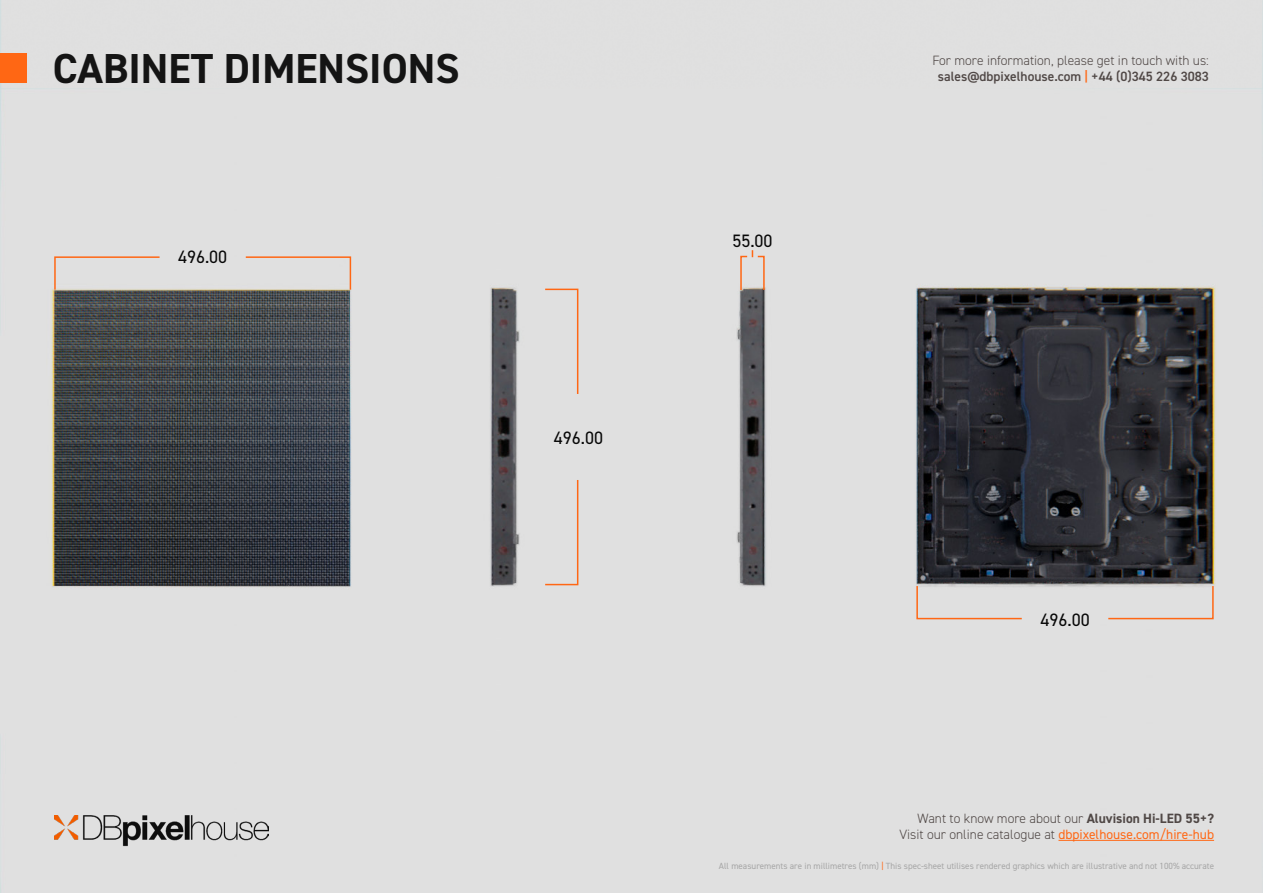
<style>
.page{position:relative;width:1263px;height:893px;background:#fff}
.page>*{position:absolute;margin:0;border:0;box-sizing:border-box;transform-origin:0 0}
.t1{font:700 42px "DIN2014";color:#141414}
.t2{font:18px "DIN2014";color:#080808}
.t3{font:300 13.5px/16.2px "DIN2014";color:#504846;text-align:right}
.t4{font:600 13.5px "DIN2014";color:#504846}
.t5{font:9px "DIN2014";color:#a6a6a6}
.s1{color:#ff6714}
.s2{font-weight:700}
.s3{font-weight:400;color:#ff6714}
</style>
<div class="page">
<img style="left:0;top:0;width:1263px;height:893px">
<div style="left:0;top:53px;width:27px;height:30px;background:#ff6714"></div>
<svg style="left:53px;top:256px;width:108px;height:35px;background:#dfd6d0"></svg>
<svg style="left:544px;top:288px;width:35px;height:107px;background:#e1d9d4"></svg>
<svg style="left:1107px;top:585px;width:107px;height:35px;background:#e1d8d4"></svg>
<svg style="left:244px;top:256px;width:108px;height:35px;background:#dfd6cf"></svg>
<svg style="left:544px;top:478px;width:35px;height:108px;background:#e1d9d4"></svg>
<svg style="left:739px;top:250px;width:26px;height:41px"></svg>
<svg style="left:916px;top:585px;width:107px;height:35px;background:#e0d8d4"></svg>
<hr style="left:1058px;top:840px;width:156px;height:1px;background:#ff6714">
<img style="left:54px;top:815px;width:215px;height:46px">
<p class="t1" style="left:53px;top:40px;width:408px">CABINET DIMENSIONS</p>
<p class="t2" style="left:178px;top:246px;width:51px">496.00</p>
<p class="t2" style="left:554px;top:427px;width:51px">496.00</p>
<p class="t2" style="left:732px;top:229px;width:42px">55.00</p>
<p class="t3" style="left:932px;top:52px;width:278px">For more information, please get in touch with us:</p>
<p class="t4" style="left:938px;top:67px;width:272px">sales@dbpixelhouse.com <span class="s1">|</span> +44 (0)345 226 3083</p>
<p class="t2" style="left:1040px;top:609px;width:51px">496.00</p>
<p class="t3" style="left:899px;top:810px;width:316px">Want to know more about our <span class="s2">Aluvision Hi-LED 55+?<br></span>Visit our online catalogue at <span class="s3">dbpixelhouse.com/hire-hub</span></p>
<p class="t5" style="left:719px;top:860px;width:497px">All measurements are in millimetres (mm) <span class="s1">|</span> This spec-sheet utilises rendered graphics which are illustrative and not 100% accurate</p>
</div>
